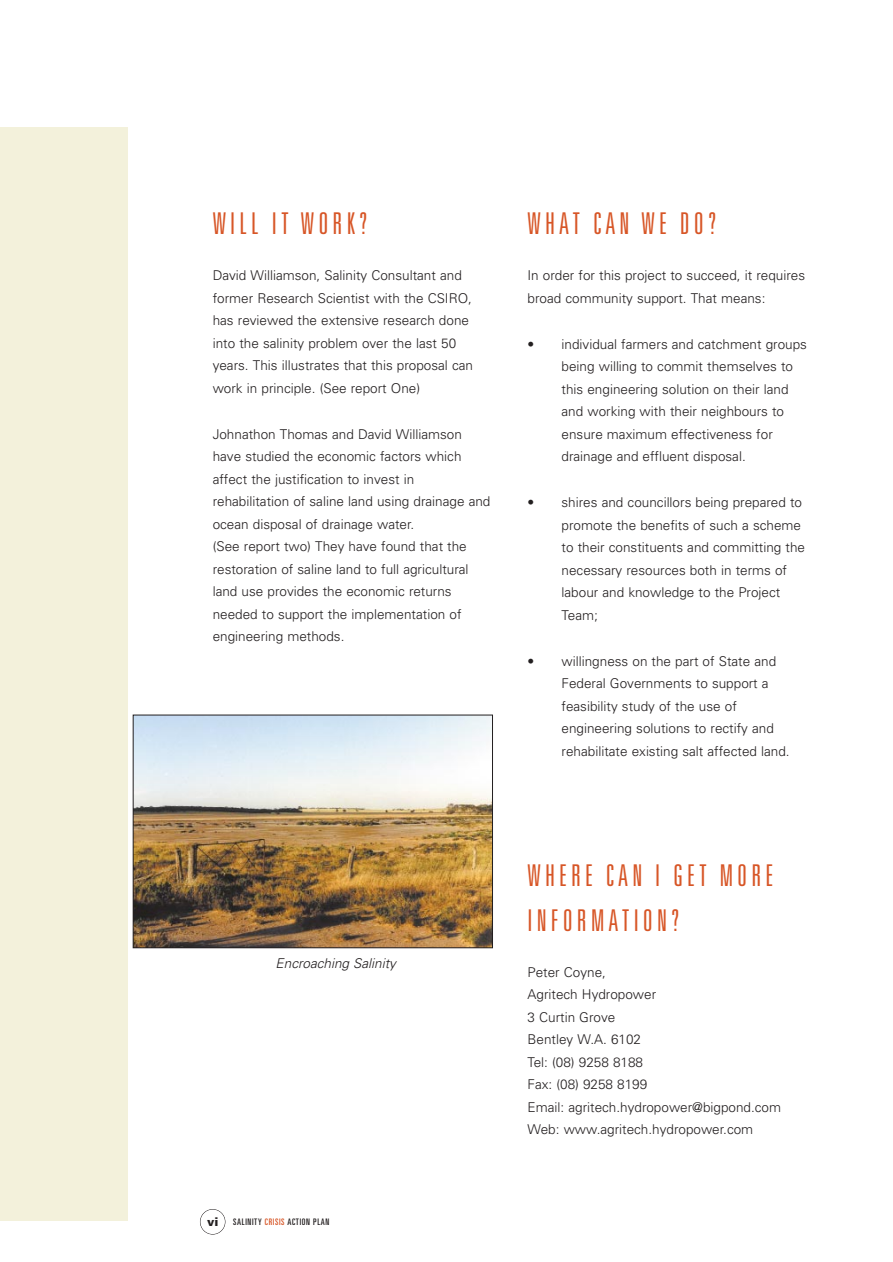
<style>
.page{position:relative;width:893px;height:1262px;background:#fff}
.page>*{position:absolute;margin:0;border:0;box-sizing:border-box;transform-origin:0 0}
.t1{font:300 ultra-condensed 30px/45px "Univers";letter-spacing:.14em;color:#d75526}
.t2{font:300 13.5px/22.5px "Univers";color:#231f20}
.t3{font:italic 300 13.5px "Univers";color:#231f20}
.t4{font:ultra-condensed 9px "Univers";letter-spacing:.075em;color:#231f20}
.s1{font-weight:900;font-stretch:normal;font-size:12px}
.s2{color:#d75526}
</style>
<div class="page">
<div style="left:0;top:128px;width:128px;height:1092px;background:#f3f1db"></div>
<img style="left:135px;top:716px;width:356px;height:230px">
<div style="left:133px;top:714px;width:360px;height:234px;border:1px solid #231f20"></div>
<div style="left:200px;top:1209px;width:25px;height:25px;border:1px solid #231f20;border-radius:50%"></div>
<h1 class="t1" style="left:213px;top:203px;width:156px">WILL IT WORK?</h1>
<p class="t2" style="left:213px;top:265px;width:262px">David Williamson, Salinity Consultant and former Research Scientist with the CSIRO, has reviewed the extensive research done into the salinity problem over the last 50 years. This illustrates that this proposal can work in principle. (See report One)</p>
<p class="t2" style="left:213px;top:424px;width:279px">Johnathon Thomas and David Williamson have studied the economic factors which affect the justification to invest in rehabilitation of saline land using drainage and ocean disposal of drainage water.<br>(See report two) They have found that the restoration of saline land to full agricultural land use provides the economic returns needed to support the implementation of engineering methods.</p>
<h1 class="t1" style="left:527px;top:203px;width:190px">WHAT CAN WE DO?</h1>
<p class="t2" style="left:527px;top:265px;width:279px">In order for this project to succeed, it requires broad community support. That means:</p>
<p class="t2" style="left:561px;top:334px;width:247px;text-indent:-34px">• individual farmers and catchment groups being willing to commit themselves to this engineering solution on their land and working with their neighbours to ensure maximum effectiveness for drainage and effluent disposal.</p>
<p class="t2" style="left:561px;top:492px;width:245px;text-indent:-34px">• shires and councillors being prepared to promote the benefits of such a scheme to their constituents and committing the necessary resources both in terms of labour and knowledge to the Project Team;</p>
<p class="t2" style="left:561px;top:651px;width:230px;text-indent:-34px">• willingness on the part of State and Federal Governments to support a feasibility study of the use of engineering solutions to rectify and rehabilitate existing salt affected land.</p>
<p class="t3" style="left:275px;top:958px;width:122px">Encroaching Salinity</p>
<p class="t4" style="left:207px;top:1218px;width:124px"><span class="s1">vi</span> SALINITY <span class="s2">CRISIS</span> ACTION PLAN</p>
<h1 class="t1" style="left:527px;top:854px;width:247px">WHERE CAN I GET MORE<br>INFORMATION?</h1>
<p class="t2" style="left:527px;top:961px;width:255px">Peter Coyne,<br>Agritech Hydropower<br>3 Curtin Grove<br>Bentley W.A. 6102<br>Tel: (08) 9258 8188<br>Fax: (08) 9258 8199<br>Email: agritech.hydropower@bigpond.com<br>Web: www.agritech.hydropower.com</p>
</div>
